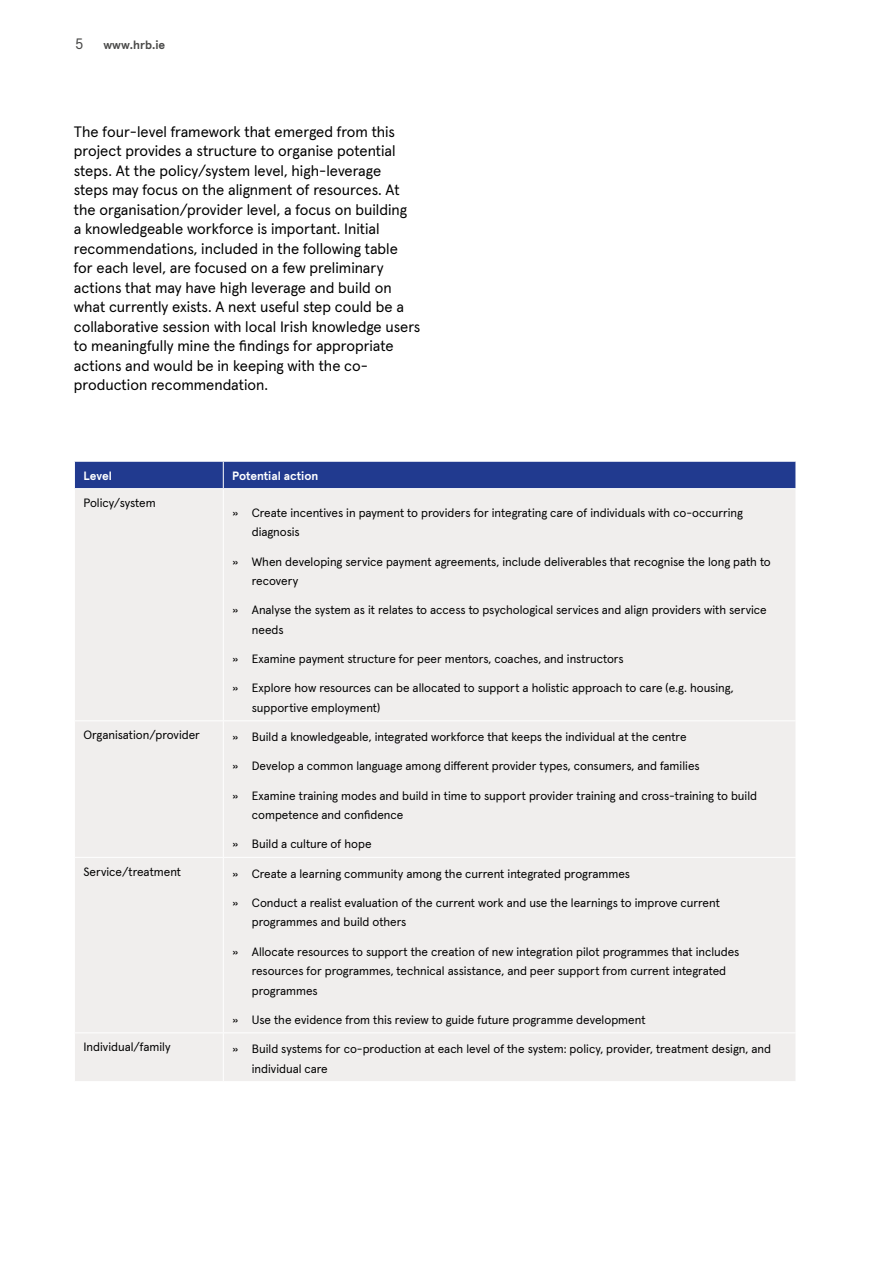
<style>
.page{position:relative;width:893px;height:1263px;background:#fff}
.page>*{position:absolute;margin:0;border:0;box-sizing:border-box;transform-origin:0 0}
.t1{font:15px/19.5px "Apercu Pro";color:#000}
.t2{font:15px "Apercu Pro";color:#4a4a49}
.t3{font:12px/19.5px "Apercu Pro";color:#000}
.t4{font:700 12px "Apercu Pro";color:#fff}
.t5{font:700 12px "Apercu Pro";color:#4a4a49}
.s1{font-family:"Helvetica"}
</style>
<div class="page">
<div style="left:75px;top:489px;width:720px;height:592px;background:#f0eeed"></div>
<hr style="left:223px;top:489px;width:1px;height:231px;background:#fff">
<hr style="left:74px;top:720px;width:149px;height:1px;background:#fff">
<hr style="left:223px;top:720px;width:573px;height:1px;background:#fff">
<hr style="left:223px;top:721px;width:1px;height:136px;background:#fff">
<hr style="left:74px;top:857px;width:149px;height:1px;background:#fff">
<hr style="left:223px;top:857px;width:573px;height:1px;background:#fff">
<hr style="left:223px;top:858px;width:1px;height:174px;background:#fff">
<hr style="left:74px;top:1032px;width:149px;height:1px;background:#fff">
<hr style="left:223px;top:1032px;width:573px;height:1px;background:#fff">
<hr style="left:223px;top:1033px;width:1px;height:48px;background:#fff">
<div style="left:74px;top:461px;width:722px;height:27px;background:#213a8f"></div>
<p class="t2" style="left:74px;top:32px;width:14px">1 25</p>
<p class="t5" style="left:103px;top:35px;width:63px">www.hrb.ie</p>
<p class="t1" style="left:74px;top:120px;width:348px">The four-level framework that emerged from this project provides a structure to organise potential steps. At the policy/system level, high-leverage<br>steps may focus on the alignment of resources. At the organisation/provider level, a focus on building<br>a knowledgeable workforce is important. Initial recommendations, included in the following table for each level, are focused on a few preliminary actions that may have high leverage and build on what currently exists. A next useful step could be a collaborative session with local Irish knowledge users to meaningfully mine the findings for appropriate actions and would be in keeping with the co&shy;production recommendation.</p>
<p class="t4" style="left:83px;top:466px;width:30px">Level</p>
<p class="t4" style="left:232px;top:466px;width:88px">Potential action</p>
<p class="t3" style="left:83px;top:492px;width:74px">Policy/system</p>
<p class="t3" style="left:252px;top:502px;width:493px;text-indent:-20px"><span class="s1">»</span> Create incentives in payment to providers for integrating care of individuals with co-occurring diagnosis</p>
<p class="t3" style="left:252px;top:551px;width:521px;text-indent:-20px"><span class="s1">»</span> When developing service payment agreements, include deliverables that recognise the long path to recovery</p>
<p class="t3" style="left:252px;top:599px;width:516px;text-indent:-20px"><span class="s1">»</span> Analyse the system as it relates to access to psychological services and align providers with service needs</p>
<p class="t3" style="left:232px;top:648px;width:393px"><span class="s1">»</span> Examine payment structure for peer mentors, coaches, and instructors</p>
<p class="t3" style="left:252px;top:677px;width:483px;text-indent:-20px"><span class="s1">»</span> Explore how resources can be allocated to support a holistic approach to care (e.g. housing, supportive employment)</p>
<p class="t3" style="left:83px;top:724px;width:118px">Organisation/provider</p>
<p class="t3" style="left:232px;top:726px;width:456px"><span class="s1">»</span> Build a knowledgeable, integrated workforce that keeps the individual at the centre</p>
<p class="t3" style="left:232px;top:755px;width:469px"><span class="s1">»</span> Develop a common language among different provider types, consumers, and families</p>
<p class="t3" style="left:252px;top:785px;width:507px;text-indent:-20px"><span class="s1">»</span> Examine training modes and build in time to support provider training and cross-training to build competence and confidence</p>
<p class="t3" style="left:232px;top:833px;width:141px"><span class="s1">»</span> Build a culture of hope</p>
<p class="t3" style="left:83px;top:861px;width:99px">Service/treatment</p>
<p class="t3" style="left:232px;top:863px;width:399px"><span class="s1">»</span> Create a learning community among the current integrated programmes</p>
<p class="t3" style="left:252px;top:892px;width:470px;text-indent:-20px"><span class="s1">»</span> Conduct a realist evaluation of the current work and use the learnings to improve current programmes and build others</p>
<p class="t3" style="left:252px;top:941px;width:489px;text-indent:-20px"><span class="s1">»</span> Allocate resources to support the creation of new integration pilot programmes that includes resources for programmes, technical assistance, and peer support from current integrated programmes</p>
<p class="t3" style="left:232px;top:1009px;width:415px"><span class="s1">»</span> Use the evidence from this review to guide future programme development</p>
<p class="t3" style="left:83px;top:1036px;width:89px">Individual/family</p>
<p class="t3" style="left:252px;top:1038px;width:521px;text-indent:-20px"><span class="s1">»</span> Build systems for co-production at each level of the system: policy, provider, treatment design, and individual care</p>
</div>
